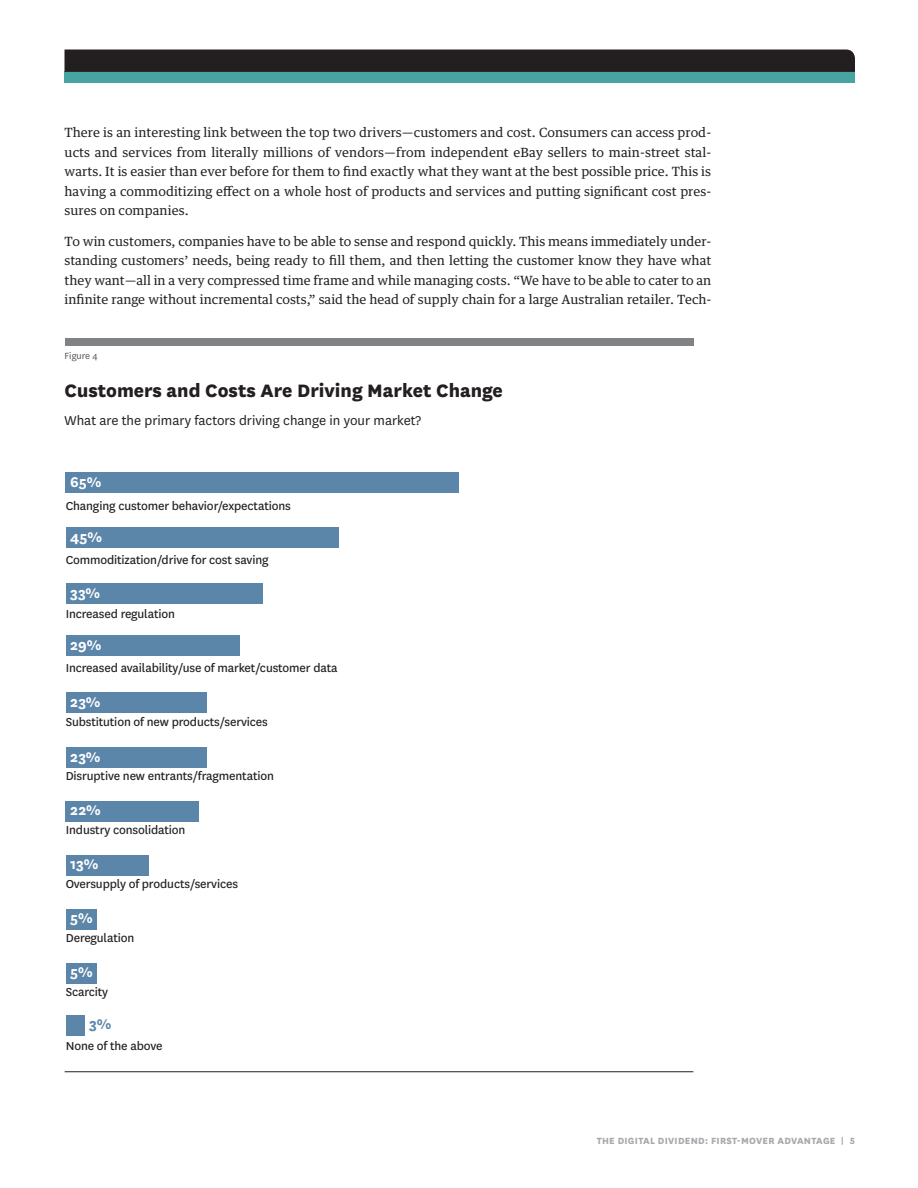
<style>
.page{position:relative;width:918px;height:1188px;background:#fff}
.page>*{position:absolute;margin:0;border:0;box-sizing:border-box;transform-origin:0 0}
.t1{font:800 21px "National HBR";color:#231f20}
.t2{font:700 16.5px "National HBR";color:#fff}
.t3{font:700 16.5px "National HBR";color:#5b85a9}
.t4{font:15px "National HBR";color:#231f20}
.t5{font:13.5px "National HBR";letter-spacing:-.01em;color:#231f20}
.body_no_indent{font:12.75px/19.5px "Guardian Text Egyp HBR";color:#231f20;text-align:justify}
.t6{font:800 10.5px "National HBR";letter-spacing:.025em;color:#a8a9ad}
.t7{font:10.5px "National HBR";color:#57585a}
</style>
<div class="page">
<div style="left:64px;top:72px;width:791px;height:11px;background:#48a4a0"></div>
<div style="left:64px;top:50px;width:791px;height:22px;background:#231f20"></div>
<div style="left:65px;top:339px;width:628px;height:7px;background:#808285"></div>
<div style="left:66px;top:473px;width:393px;height:20px;background:#5b85a9"></div>
<div style="left:66px;top:527px;width:272px;height:21px;background:#5b85a9"></div>
<div style="left:66px;top:584px;width:196px;height:20px;background:#5b85a9"></div>
<div style="left:66px;top:635px;width:173px;height:21px;background:#5b85a9"></div>
<div style="left:66px;top:693px;width:140px;height:20px;background:#5b85a9"></div>
<div style="left:66px;top:747px;width:140px;height:21px;background:#5b85a9"></div>
<div style="left:66px;top:801px;width:133px;height:21px;background:#5b85a9"></div>
<div style="left:66px;top:855px;width:82px;height:21px;background:#5b85a9"></div>
<div style="left:66px;top:909px;width:30px;height:21px;background:#5b85a9"></div>
<div style="left:66px;top:963px;width:30px;height:21px;background:#5b85a9"></div>
<div style="left:66px;top:1015px;width:18px;height:21px;background:#5b85a9"></div>
<hr style="left:65px;top:1071px;width:628px;height:1px;background:#231f20">
<p class="body_no_indent" style="left:64px;top:122px;width:648px">There is an interesting link between the top two drivers—customers and cost. Consumers can access prod&shy;ucts and services from literally millions of vendors—from independent eBay sellers to main-street stal&shy;warts. It is easier than ever before for them to find exactly what they want at the best possible price. This is having a commoditizing effect on a whole host of products and services and putting significant cost pres&shy;sures on companies.</p>
<p class="body_no_indent" style="left:64px;top:230px;width:648px">To win customers, companies have to be able to sense and respond quickly. This means immediately under&shy;standing customers’ needs, being ready to fill them, and then letting the customer know they have what they want—all in a very compressed time frame and while managing costs. “We have to be able to cater to an infinite range without incremental costs,” said the head of supply chain for a large Australian retailer. Tech-</p>
<p class="t7" style="left:65px;top:349px;width:35px">Figure 4</p>
<p class="t1" style="left:65px;top:376px;width:440px">Customers and Costs Are Driving Market Change</p>
<p class="t4" style="left:65px;top:411px;width:358px">What are the primary factors driving change in your market?</p>
<p class="t2" style="left:70px;top:470px;width:33px">65%</p>
<p class="t5" style="left:66px;top:497px;width:227px">Changing customer behavior/expectations</p>
<p class="t2" style="left:70px;top:525px;width:33px">45%</p>
<p class="t5" style="left:66px;top:551px;width:204px">Commoditization/drive for cost saving</p>
<p class="t2" style="left:70px;top:581px;width:31px">33%</p>
<p class="t2" style="left:70px;top:633px;width:33px">29%</p>
<p class="t5" style="left:66px;top:605px;width:111px">Increased regulation</p>
<p class="t5" style="left:66px;top:659px;width:274px">Increased availability/use of market/customer data</p>
<p class="t2" style="left:70px;top:690px;width:32px">23%</p>
<p class="t5" style="left:66px;top:713px;width:204px">Substitution of new products/services</p>
<p class="t2" style="left:70px;top:745px;width:32px">23%</p>
<p class="t5" style="left:66px;top:767px;width:210px">Disruptive new entrants/fragmentation</p>
<p class="t2" style="left:70px;top:799px;width:32px">22%</p>
<p class="t5" style="left:66px;top:821px;width:121px">Industry consolidation</p>
<p class="t2" style="left:70px;top:853px;width:30px">13%</p>
<p class="t5" style="left:66px;top:875px;width:174px">Oversupply of products/services</p>
<p class="t2" style="left:70px;top:907px;width:24px">5%</p>
<p class="t5" style="left:66px;top:929px;width:70px">Deregulation</p>
<p class="t2" style="left:70px;top:961px;width:24px">5%</p>
<p class="t3" style="left:89px;top:1013px;width:24px">3%</p>
<p class="t5" style="left:66px;top:983px;width:44px">Scarcity</p>
<p class="t5" style="left:66px;top:1037px;width:98px">None of the above</p>
<p class="t6" style="left:597px;top:1134px;width:260px">THE DIGITAL DIVIDEND: FIRST-MOVER ADVANTAGE | 5</p>
</div>
